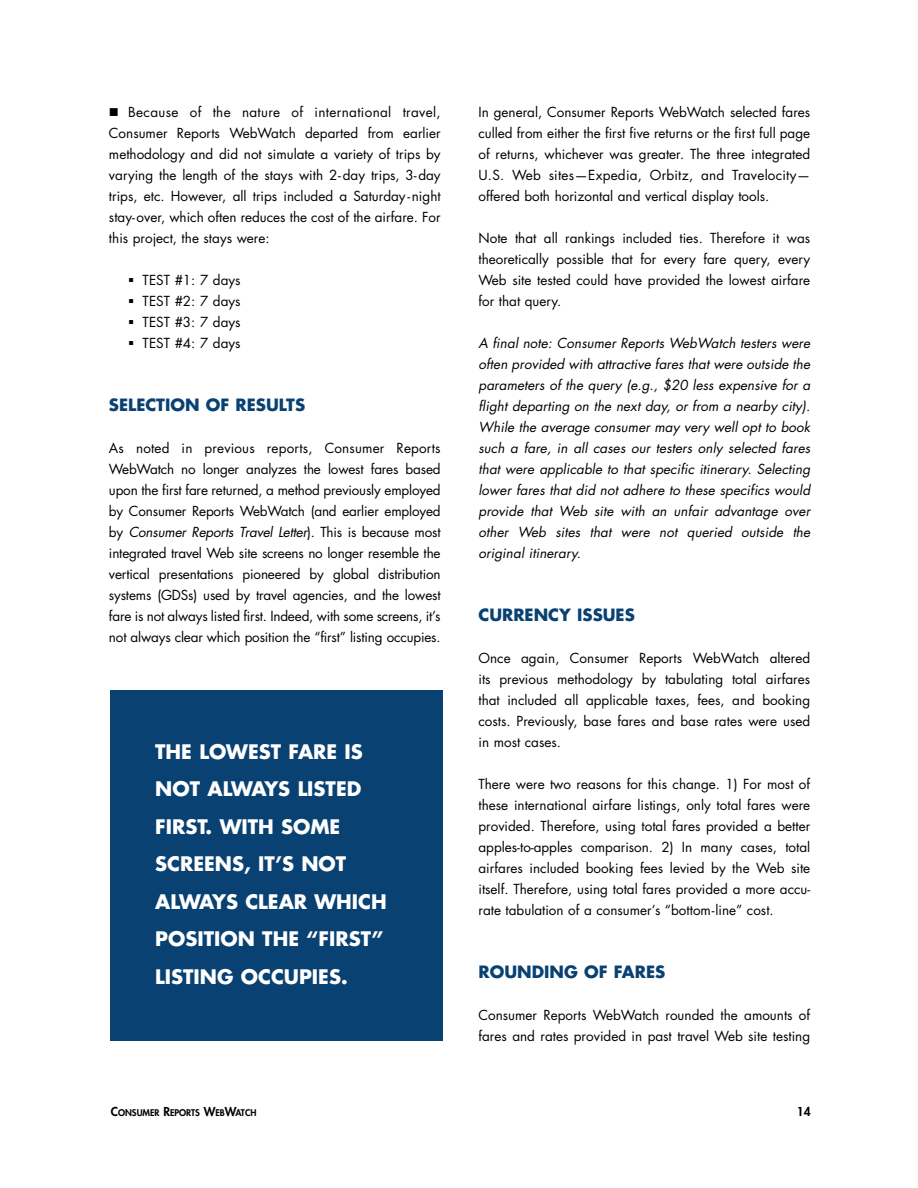
<style>
.page{position:relative;width:918px;height:1188px;background:#fff}
.page>*{position:absolute;margin:0;border:0;box-sizing:border-box;transform-origin:0 0}
.t1{font:700 19.5px/37.5px "Futura";color:#fff}
.t2{font:700 16.5px "Futura";color:#084172}
.t3{font:13.5px/21px "Futura";color:#000;text-align:justify}
.t4{font:italic 13.5px/21px "Futura";letter-spacing:.005em;color:#000}
.t5{font:800 12px "Futura";color:#000}
.t6{font:800 9px "Futura";color:#000}
.s1{font-style:italic}
.s2{font-size:12px}
</style>
<div class="page">
<div style="left:110px;top:690px;width:332px;height:350px;background:#084172"></div>
<p class="t3" style="left:109px;top:103px;width:333px;text-indent:19px">Because of the nature of international travel, Consumer Reports WebWatch departed from earlier methodology and did not simulate a variety of trips by varying the length of the stays with 2-day trips, 3-day trips, etc. However, all trips included a Saturday-night stay-over, which often reduces the cost of the airfare. For this project, the stays were:</p>
<p class="t3" style="left:143px;top:271px;width:99px">TEST #1: 7 days TEST #2: 7 days TEST #3: 7 days TEST #4: 7 days</p>
<p class="t2" style="left:109px;top:397px;width:198px">SELECTION OF RESULTS</p>
<p class="t3" style="left:109px;top:439px;width:333px">As noted in previous reports, Consumer Reports WebWatch no longer analyzes the lowest fares based upon the first fare returned, a method previously employed by Consumer Reports WebWatch (and earlier employed by <span class="s1">Consumer Reports Travel Letter</span>) . T h i s i s b ec a u s e m o s t integrated travel Web site screens no longer resemble the vertical presentations pioneered by global distribution systems (GDSs) used by travel agencies, and the lowest fare is not always listed first. Indeed, with some screens, it’s not always clear which position the “first” listing occupies.</p>
<h1 class="t1" style="left:155px;top:734px;width:233px">THE LOWEST FARE IS<br>NOT ALWAYS LISTED<br>FIRST. WITH SOME<br>SCREENS, IT’S NOT<br>ALWAYS CLEAR WHICH<br>POSITION THE “FIRST”<br>LISTING OCCUPIES.</h1>
<p class="t3" style="left:479px;top:103px;width:333px">In general, Consumer Reports WebWatch selected fares culled from either the first five returns or the first full page of returns, whichever was greater. The three integrated U.S. Web sites—Expedia, Orbitz, and Travelocity— offered both horizontal and vertical display tools.</p>
<p class="t3" style="left:479px;top:229px;width:333px">Note that all rankings included ties. Therefore it was theoretically possible that for every fare query, every Web site tested could have provided the lowest airfare for that query.</p>
<p class="t4" style="left:479px;top:334px;width:336px">A final note: Consumer Reports WebWatch testers were often provided with attractive fares that were outside the parameters of the query (e.g., $20 less expensive for a flight departing on the next day, or from a nearby city).<br>While the average consumer may very well opt to book such a fare, in all cases our testers only selected fares that were applicable to that specific itinerary. Selecting lower fares that did not adhere to these specifics would provide that Web site with an unfair advantage over other Web sites that were not queried outside the original itinerary.</p>
<p class="t2" style="left:479px;top:607px;width:158px">CURRENCY ISSUES</p>
<p class="t3" style="left:479px;top:649px;width:333px">Once again, Consumer Reports WebWatch altered its previous methodology by tabulating total airfares that included all applicable taxes, fees, and booking costs. Previously, base fares and base rates were used in most cases.</p>
<p class="t3" style="left:479px;top:775px;width:333px">There were two reasons for this change. 1) For most of these international airfare listings, only total fares were provided. Therefore, using total fares provided a better apples-to-apples comparison. 2) In many cases, total airfares included booking fees levied by the Web site itself. Therefore, using total fares provided a more accu&shy;rate tabulation of a consumer’s “bottom-line” cost.</p>
<p class="t2" style="left:479px;top:964px;width:188px">ROUNDING OF FARES</p>
<p class="t3" style="left:479px;top:1006px;width:333px">Consumer Reports WebWatch rounded the amounts of fares and rates provided in past travel Web site testing</p>
<p class="t6" style="left:111px;top:1108px;width:147px"><span class="s2">C</span>ONSUMER <span class="s2">R</span>EPORTS <span class="s2">W</span>EB<span class="s2">W</span>ATCH</p>
<p class="t5" style="left:797px;top:1106px;width:15px">14</p>
</div>
